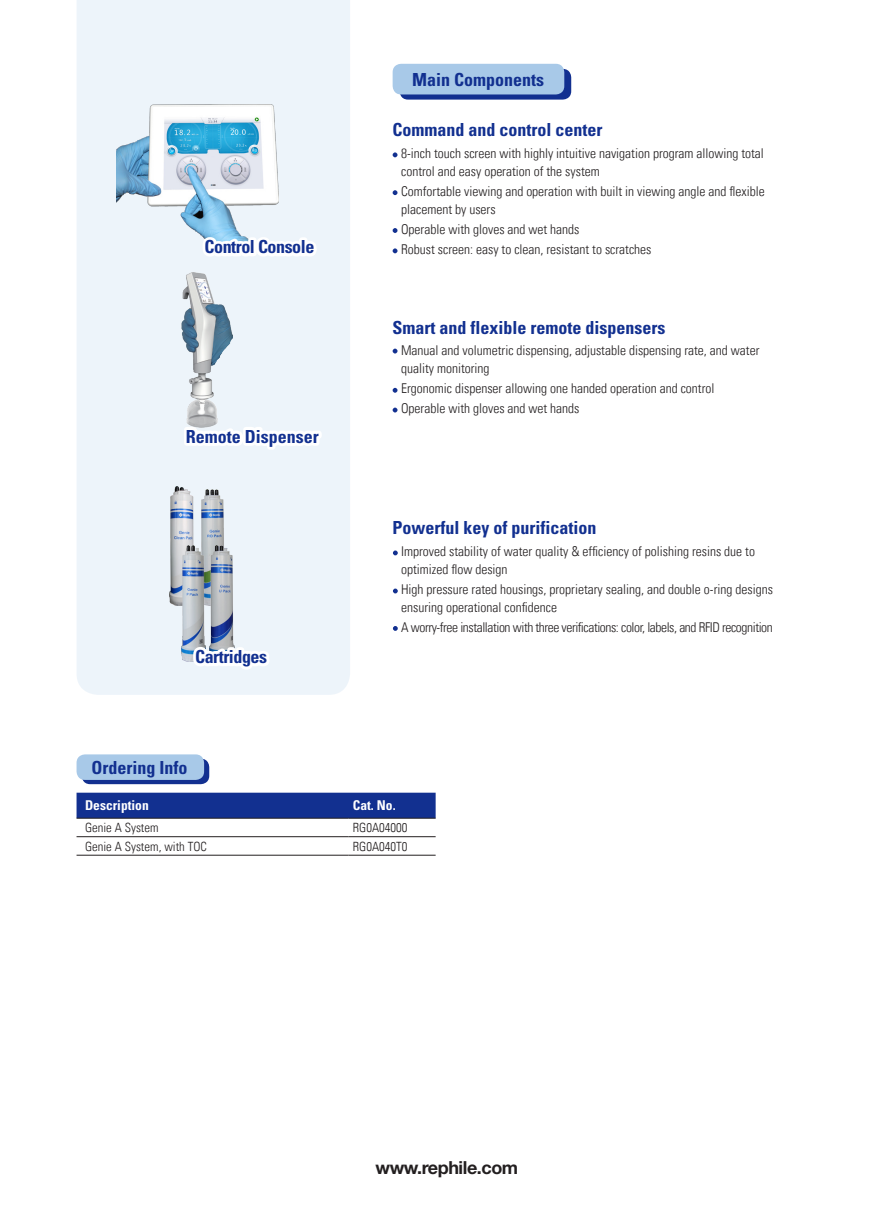
<style>
.page{position:relative;width:893px;height:1212px;background:#fff}
.page>*{position:absolute;margin:0;border:0;box-sizing:border-box;transform-origin:0 0}
.t1{font:700 condensed 18px "Univers";color:#123090}
.t2{font:700 condensed 18px "Univers";letter-spacing:-.025em;color:#123090}
.t3{font:700 18px "Helvetica Neue LT Std";letter-spacing:-.025em;color:#231f20}
.t4{font:300 condensed 13.5px/18px "Univers LT";color:#231f20}
.t5{font:300 condensed 13.5px "Univers LT";letter-spacing:-.03em;color:#231f20}
.t6{font:700 condensed 13.5px "Univers";color:#fff}
.t7{font:300 condensed 12.75px "Univers LT";color:#231f20}
</style>
<div class="page">
<div style="left:77px;top:793px;width:359px;height:25px;background:#123090"></div>
<hr style="left:77px;top:836px;width:272px;height:1px;background:#231f20">
<hr style="left:349px;top:836px;width:87px;height:1px;background:#231f20">
<hr style="left:77px;top:855px;width:272px;height:1px;background:#231f20">
<hr style="left:349px;top:855px;width:87px;height:1px;background:#231f20">
<hr style="left:77px;top:818px;width:272px;height:1px;background:#231f20">
<hr style="left:349px;top:818px;width:87px;height:1px;background:#231f20">
<div style="left:77px;top:0;width:273px;height:695px;background:#edf4fa"></div>
<svg style="left:400px;top:69px;width:171px;height:31px"></svg>
<div style="left:393px;top:64px;width:171px;height:30px;background:#a8c9e8;border-radius:9px"></div>
<img style="left:116px;top:105px;width:162px;height:150px">
<svg style="left:200px;top:232px;width:122px;height:42px"></svg>
<svg style="left:393px;top:190px;width:4px;height:5px"></svg>
<svg style="left:393px;top:248px;width:4px;height:5px"></svg>
<svg style="left:393px;top:152px;width:4px;height:5px"></svg>
<svg style="left:393px;top:228px;width:4px;height:5px"></svg>
<svg style="left:181px;top:422px;width:144px;height:41px"></svg>
<img style="left:179px;top:272px;width:53px;height:155px">
<svg style="left:393px;top:349px;width:4px;height:4px"></svg>
<svg style="left:393px;top:408px;width:4px;height:4px"></svg>
<svg style="left:393px;top:388px;width:4px;height:5px"></svg>
<svg style="left:393px;top:550px;width:5px;height:5px"></svg>
<svg style="left:393px;top:588px;width:5px;height:5px"></svg>
<svg style="left:393px;top:626px;width:5px;height:5px"></svg>
<img style="left:169px;top:487px;width:25px;height:118px">
<img style="left:201px;top:490px;width:24px;height:37px">
<img style="left:181px;top:546px;width:9px;height:115px">
<svg style="left:190px;top:527px;width:83px;height:158px;background:#d0d8e0"></svg>
<div style="left:82px;top:759px;width:127px;height:25px;background:#123090;border-radius:9px"></div>
<div style="left:77px;top:754px;width:127px;height:26px;background:#a8c9e8;border-radius:9px"></div>
<p class="t1" style="left:412px;top:68px;width:133px">Main Components</p>
<p class="t2" style="left:205px;top:236px;width:111px">Control Console</p>
<p class="t1" style="left:186px;top:425px;width:134px">Remote Dispenser</p>
<p class="t2" style="left:195px;top:646px;width:73px">Cartridges</p>
<p class="t1" style="left:92px;top:756px;width:97px">Ordering Info</p>
<p class="t1" style="left:393px;top:119px;width:211px">Command and control center</p>
<p class="t4" style="left:401px;top:144px;width:364px">8-inch touch screen with highly intuitive navigation program allowing total control and easy operation of the system</p>
<p class="t4" style="left:401px;top:182px;width:365px">Comfortable viewing and operation with built in viewing angle and flexible placement by users</p>
<p class="t4" style="left:401px;top:220px;width:180px">Operable with gloves and wet hands</p>
<p class="t4" style="left:401px;top:241px;width:252px">Robust screen: easy to clean, resistant to scratches</p>
<p class="t1" style="left:393px;top:316px;width:274px">Smart and flexible remote dispensers</p>
<p class="t4" style="left:401px;top:341px;width:360px">Manual and volumetric dispensing, adjustable dispensing rate, and water quality monitoring</p>
<p class="t4" style="left:401px;top:380px;width:315px">Ergonomic dispenser allowing one handed operation and control</p>
<p class="t4" style="left:401px;top:400px;width:180px">Operable with gloves and wet hands</p>
<p class="t1" style="left:393px;top:517px;width:206px">Powerful key of purification</p>
<p class="t4" style="left:401px;top:542px;width:355px">Improved stability of water quality &amp; efficiency of polishing resins due to optimized flow design</p>
<p class="t4" style="left:401px;top:580px;width:373px">High pressure rated housings, proprietary sealing, and double o-ring designs ensuring operational confidence</p>
<p class="t5" style="left:401px;top:619px;width:373px">A worry-free installation with three verifications: color, labels, and RFID recognition</p>
<p class="t6" style="left:85px;top:797px;width:65px">Description</p>
<p class="t6" style="left:353px;top:797px;width:44px">Cat. No.</p>
<p class="t7" style="left:85px;top:820px;width:75px">Genie A System</p>
<p class="t7" style="left:353px;top:820px;width:56px">RG0A04000</p>
<p class="t7" style="left:85px;top:838px;width:123px">Genie A System, with TOC</p>
<p class="t7" style="left:353px;top:838px;width:56px">RG0A040T0</p>
<h1 class="t3" style="left:376px;top:1156px;width:144px">www.rephile.com</h1>
</div>
